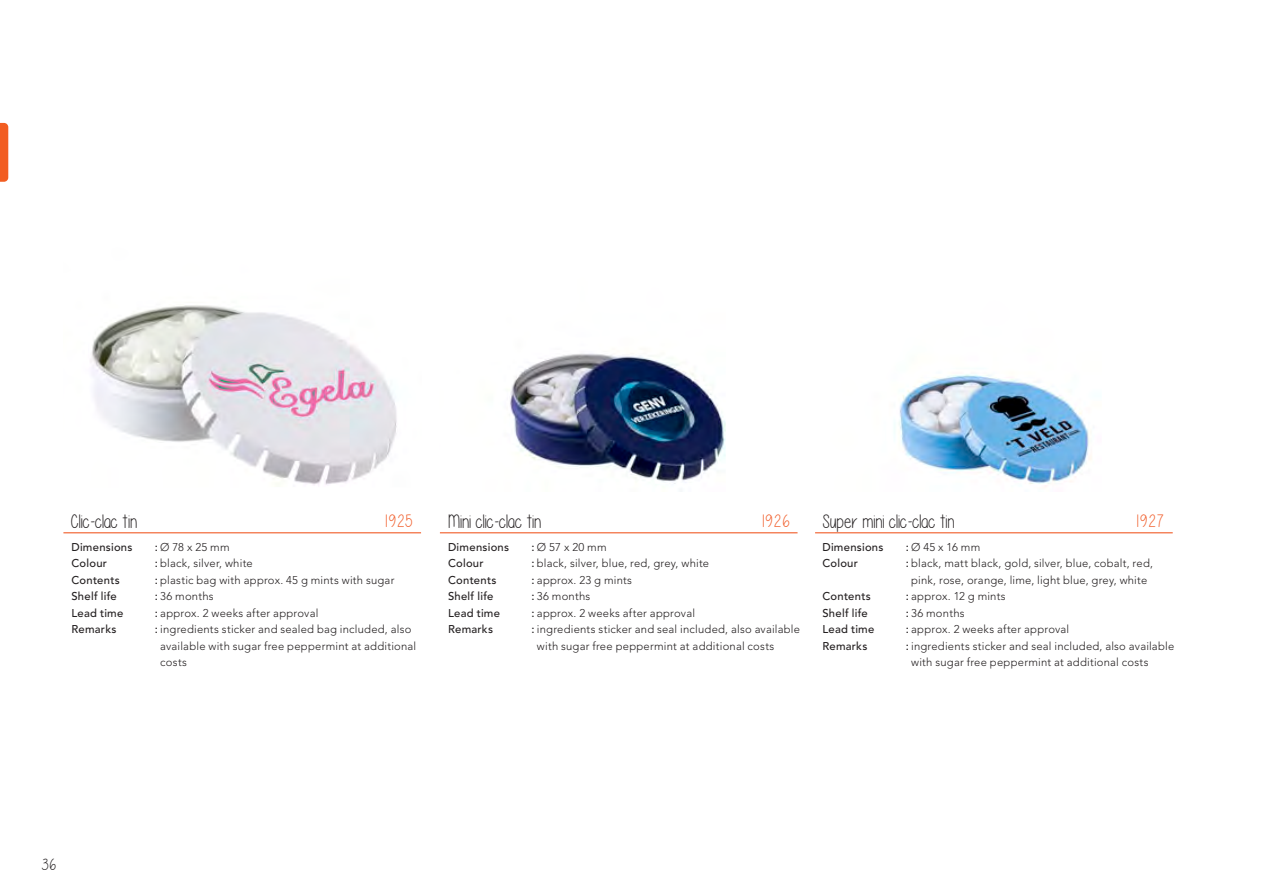
<style>
.page{position:relative;width:1263px;height:893px;background:#fff}
.page>*{position:absolute;margin:0;border:0;box-sizing:border-box;transform-origin:0 0}
.Naam{font:19.5px "Please write me a song";color:#231f20}
.Nummer{font:18px "Please write me a song";letter-spacing:.03em;color:#f15d2a}
.t1{font:16.5px "Please write me a song";color:#231f20}
.Omschrijving{font:300 11.25px/16.5px "Avenir LT Std";letter-spacing:.02em;color:#231f20}
.Afmeting{font:500 11.25px "Avenir LT Std";letter-spacing:.02em;color:#231f20}
.s1{font-weight:500}
</style>
<div class="page">
<img style="left:90px;top:305px;width:307px;height:180px">
<img style="left:510px;top:353px;width:216px;height:131px">
<img style="left:894px;top:374px;width:198px;height:113px">
<hr style="left:815px;top:532px;width:358px;height:1px;background:#f15d2a">
<hr style="left:440px;top:532px;width:357px;height:1px;background:#f15d2a">
<hr style="left:63px;top:532px;width:358px;height:1px;background:#f15d2a">
<svg style="left:0;top:123px;width:8px;height:59px"></svg>
<p class="Nummer" style="left:383px;top:511px;width:32px">1925</p>
<p class="Nummer" style="left:760px;top:511px;width:31px">1926</p>
<p class="Nummer" style="left:1134px;top:511px;width:31px">1927</p>
<p class="Naam" style="left:71px;top:511px;width:68px">Clic-clac tin</p>
<p class="Naam" style="left:448px;top:511px;width:95px">Mini clic-clac tin</p>
<p class="Naam" style="left:822px;top:511px;width:134px">Super mini clic-clac tin</p>
<p class="Afmeting" style="left:71px;top:540px;width:63px">Dimensions</p>
<p class="Afmeting" style="left:71px;top:557px;width:37px">Colour</p>
<p class="Afmeting" style="left:71px;top:573px;width:50px">Contents</p>
<p class="Afmeting" style="left:71px;top:590px;width:47px">Shelf life</p>
<p class="Afmeting" style="left:71px;top:606px;width:54px">Lead time</p>
<p class="Afmeting" style="left:71px;top:623px;width:46px">Remarks</p>
<p class="Omschrijving" style="left:155px;top:539px;width:76px"><span class="s1">:</span> Ø 78 x 25 mm</p>
<p class="Omschrijving" style="left:155px;top:555px;width:99px"><span class="s1">:</span> black, silver, white</p>
<p class="Omschrijving" style="left:155px;top:572px;width:241px"><span class="s1">:</span> plastic bag with approx. 45 g mints with sugar</p>
<p class="Omschrijving" style="left:155px;top:588px;width:60px"><span class="s1">:</span> 36 months</p>
<p class="Omschrijving" style="left:155px;top:605px;width:165px"><span class="s1">:</span> approx. 2 weeks after approval</p>
<p class="Omschrijving" style="left:160px;top:621px;width:258px;text-indent:-5px"><span class="s1">:</span> ingredients sticker and sealed bag included, also available with sugar free peppermint at additional costs</p>
<p class="Afmeting" style="left:448px;top:540px;width:63px">Dimensions</p>
<p class="Afmeting" style="left:448px;top:557px;width:37px">Colour</p>
<p class="Afmeting" style="left:448px;top:573px;width:50px">Contents</p>
<p class="Afmeting" style="left:448px;top:590px;width:47px">Shelf life</p>
<p class="Afmeting" style="left:448px;top:606px;width:54px">Lead time</p>
<p class="Afmeting" style="left:448px;top:623px;width:46px">Remarks</p>
<p class="Omschrijving" style="left:532px;top:539px;width:77px"><span class="s1">:</span> Ø 57 x 20 mm</p>
<p class="Omschrijving" style="left:532px;top:555px;width:179px"><span class="s1">:</span> black, silver, blue, red, grey, white</p>
<p class="Omschrijving" style="left:532px;top:572px;width:102px"><span class="s1">:</span> approx. 23 g mints</p>
<p class="Omschrijving" style="left:532px;top:588px;width:60px"><span class="s1">:</span> 36 months</p>
<p class="Omschrijving" style="left:532px;top:605px;width:165px"><span class="s1">:</span> approx. 2 weeks after approval</p>
<p class="Omschrijving" style="left:537px;top:621px;width:265px;text-indent:-5px"><span class="s1">:</span> ingredients sticker and seal included, also available with sugar free peppermint at additional costs</p>
<p class="Afmeting" style="left:822px;top:540px;width:63px">Dimensions</p>
<p class="Afmeting" style="left:822px;top:557px;width:37px">Colour</p>
<p class="Afmeting" style="left:822px;top:590px;width:50px">Contents</p>
<p class="Afmeting" style="left:822px;top:606px;width:47px">Shelf life</p>
<p class="Afmeting" style="left:822px;top:623px;width:54px">Lead time</p>
<p class="Afmeting" style="left:822px;top:639px;width:46px">Remarks</p>
<p class="Omschrijving" style="left:906px;top:539px;width:76px"><span class="s1">:</span> Ø 45 x 16 mm</p>
<p class="Omschrijving" style="left:906px;top:555px;width:248px;text-align:center"><span class="s1">:</span> black, matt black, gold, silver, blue, cobalt, red, pink, rose, orange, lime, light blue, grey, white</p>
<p class="Omschrijving" style="left:906px;top:588px;width:101px"><span class="s1">:</span> approx. 12 g mints</p>
<p class="Omschrijving" style="left:906px;top:605px;width:60px"><span class="s1">:</span> 36 months</p>
<p class="Omschrijving" style="left:906px;top:621px;width:165px"><span class="s1">:</span> approx. 2 weeks after approval</p>
<p class="Omschrijving" style="left:911px;top:638px;width:265px;text-indent:-5px"><span class="s1">:</span> ingredients sticker and seal included, also available with sugar free peppermint at additional costs</p>
<h3 class="t1" style="left:42px;top:856px;width:16px">36</h3>
</div>
